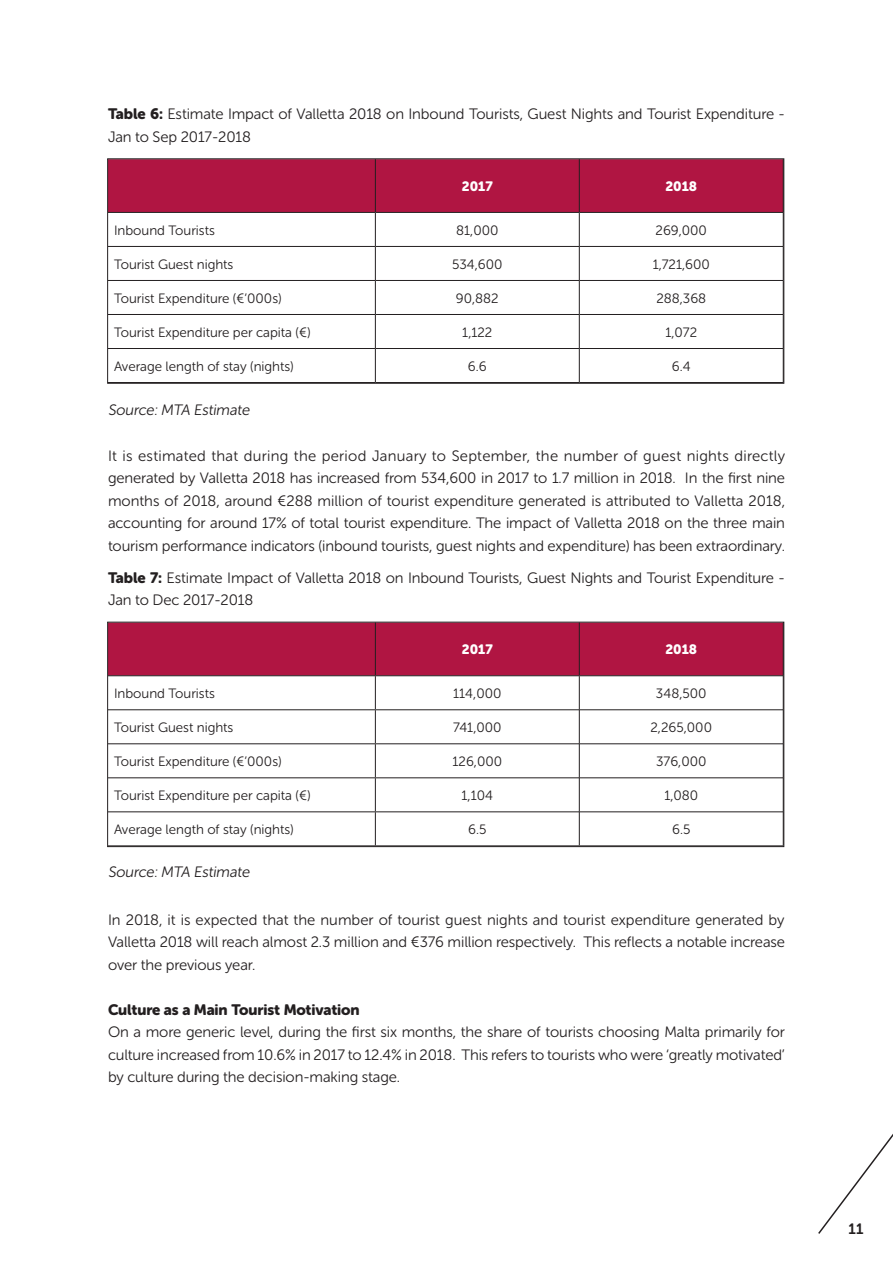
<style>
.page{position:relative;width:893px;height:1263px;background:#fff}
.page>*{position:absolute;margin:0;border:0;box-sizing:border-box;transform-origin:0 0}
.t1{font:15px/22.5px "Museo Sans Rounded 300";letter-spacing:-.01em;color:#231f20;text-align:justify}
.t2{font:15px "Museo Sans Rounded 900";letter-spacing:-.01em;color:#231f20}
.t3{font:15px "Museo Sans Rounded 700";color:#231f20}
.t4{font:13.5px "Museo Sans Rounded 300";color:#231f20}
.t5{font:13.5px "Museo Sans Rounded 900";color:#fff}
.s1{font-family:"Museo Sans Rounded 900"}
</style>
<div class="page">
<svg style="left:818px;top:1134px;width:75px;height:100px"></svg>
<div style="left:109px;top:160px;width:673px;height:52px;background:#b01542"></div>
<svg style="left:109px;top:213px;width:673px;height:169px"></svg>
<hr style="left:108px;top:246px;width:267px;height:1px;background:#231f20">
<hr style="left:375px;top:246px;width:204px;height:1px;background:#231f20">
<hr style="left:579px;top:246px;width:204px;height:1px;background:#231f20">
<hr style="left:108px;top:280px;width:267px;height:1px;background:#231f20">
<hr style="left:375px;top:280px;width:204px;height:1px;background:#231f20">
<hr style="left:579px;top:280px;width:204px;height:1px;background:#231f20">
<hr style="left:108px;top:314px;width:267px;height:1px;background:#231f20">
<hr style="left:375px;top:314px;width:204px;height:1px;background:#231f20">
<hr style="left:579px;top:314px;width:204px;height:1px;background:#231f20">
<hr style="left:108px;top:348px;width:267px;height:1px;background:#231f20">
<hr style="left:375px;top:348px;width:204px;height:1px;background:#231f20">
<hr style="left:579px;top:348px;width:204px;height:1px;background:#231f20">
<hr style="left:579px;top:159px;width:1px;height:53px;background:#231f20">
<hr style="left:579px;top:213px;width:1px;height:33px;background:#231f20">
<hr style="left:579px;top:246px;width:1px;height:34px;background:#231f20">
<hr style="left:579px;top:280px;width:1px;height:34px;background:#231f20">
<hr style="left:579px;top:314px;width:1px;height:34px;background:#231f20">
<hr style="left:579px;top:348px;width:1px;height:34px;background:#231f20">
<hr style="left:108px;top:212px;width:267px;height:1px;background:#231f20">
<hr style="left:375px;top:212px;width:204px;height:1px;background:#231f20">
<hr style="left:579px;top:212px;width:204px;height:1px;background:#231f20">
<hr style="left:375px;top:159px;width:1px;height:53px;background:#231f20">
<hr style="left:375px;top:213px;width:1px;height:33px;background:#231f20">
<hr style="left:375px;top:247px;width:1px;height:33px;background:#231f20">
<hr style="left:375px;top:281px;width:1px;height:33px;background:#231f20">
<hr style="left:375px;top:315px;width:1px;height:33px;background:#231f20">
<hr style="left:375px;top:349px;width:1px;height:33px;background:#231f20">
<div style="left:107px;top:158px;width:677px;height:226px;border:1px solid #231f20"></div>
<div style="left:109px;top:624px;width:673px;height:51px;background:#b01542"></div>
<svg style="left:109px;top:676px;width:673px;height:169px"></svg>
<hr style="left:108px;top:709px;width:267px;height:1px;background:#231f20">
<hr style="left:375px;top:709px;width:204px;height:1px;background:#231f20">
<hr style="left:579px;top:709px;width:204px;height:1px;background:#231f20">
<hr style="left:108px;top:743px;width:267px;height:1px;background:#231f20">
<hr style="left:375px;top:743px;width:204px;height:1px;background:#231f20">
<hr style="left:579px;top:743px;width:204px;height:1px;background:#231f20">
<hr style="left:108px;top:777px;width:267px;height:1px;background:#231f20">
<hr style="left:375px;top:777px;width:204px;height:1px;background:#231f20">
<hr style="left:579px;top:777px;width:204px;height:1px;background:#231f20">
<hr style="left:108px;top:811px;width:267px;height:1px;background:#231f20">
<hr style="left:375px;top:811px;width:204px;height:1px;background:#231f20">
<hr style="left:579px;top:811px;width:204px;height:1px;background:#231f20">
<hr style="left:579px;top:622px;width:1px;height:53px;background:#231f20">
<hr style="left:579px;top:676px;width:1px;height:34px;background:#231f20">
<hr style="left:579px;top:710px;width:1px;height:34px;background:#231f20">
<hr style="left:579px;top:744px;width:1px;height:34px;background:#231f20">
<hr style="left:579px;top:778px;width:1px;height:34px;background:#231f20">
<hr style="left:579px;top:812px;width:1px;height:33px;background:#231f20">
<hr style="left:108px;top:675px;width:267px;height:1px;background:#231f20">
<hr style="left:375px;top:675px;width:204px;height:1px;background:#231f20">
<hr style="left:579px;top:675px;width:204px;height:1px;background:#231f20">
<hr style="left:375px;top:622px;width:1px;height:53px;background:#231f20">
<hr style="left:375px;top:676px;width:1px;height:33px;background:#231f20">
<hr style="left:375px;top:710px;width:1px;height:33px;background:#231f20">
<hr style="left:375px;top:744px;width:1px;height:33px;background:#231f20">
<hr style="left:375px;top:778px;width:1px;height:33px;background:#231f20">
<hr style="left:375px;top:812px;width:1px;height:33px;background:#231f20">
<div style="left:107px;top:622px;width:677px;height:225px;border:1px solid #231f20"></div>
<p class="t1" style="left:108px;top:103px;width:678px"><span class="s1">Table 6:</span> Estimate Impact of Valletta 2018 on Inbound Tourists, Guest Nights and Tourist Expenditure -<br>Jan to Sep 2017-2018</p>
<p class="t5" style="left:462px;top:178px;width:32px">2017</p>
<p class="t5" style="left:665px;top:178px;width:33px">2018</p>
<p class="t4" style="left:114px;top:223px;width:102px">Inbound Tourists</p>
<p class="t4" style="left:456px;top:223px;width:44px">81,000</p>
<p class="t4" style="left:656px;top:223px;width:53px">269,000</p>
<p class="t4" style="left:114px;top:257px;width:121px">Tourist Guest nights</p>
<p class="t4" style="left:452px;top:257px;width:52px">534,600</p>
<p class="t4" style="left:653px;top:257px;width:59px">1,721,600</p>
<p class="t4" style="left:114px;top:291px;width:169px">Tourist Expenditure (€’000s)</p>
<p class="t4" style="left:456px;top:291px;width:44px">90,882</p>
<p class="t4" style="left:656px;top:291px;width:51px">288,368</p>
<p class="t4" style="left:114px;top:325px;width:198px">Tourist Expenditure per capita (€)</p>
<p class="t4" style="left:462px;top:325px;width:32px">1,122</p>
<p class="t4" style="left:665px;top:325px;width:33px">1,072</p>
<p class="t4" style="left:114px;top:359px;width:181px">Average length of stay (nights)</p>
<p class="t4" style="left:468px;top:359px;width:20px">6.6</p>
<p class="t4" style="left:672px;top:359px;width:20px">6.4</p>
<p class="t1" style="left:108px;top:398px;width:145px">Source: MTA Estimate</p>
<p class="t1" style="left:108px;top:444px;width:679px">It is estimated that during the period January to September, the number of guest nights directly generated by Valletta 2018 has increased from 534,600 in 2017 to 1.7 million in 2018. In the first nine months of 2018, around €288 million of tourist expenditure generated is attributed to Valletta 2018, accounting for around 17% of total tourist expenditure. The impact of Valletta 2018 on the three main tourism performance indicators (inbound tourists, guest nights and expenditure) has been extraordinary.</p>
<p class="t1" style="left:108px;top:566px;width:678px"><span class="s1">Table 7:</span> Estimate Impact of Valletta 2018 on Inbound Tourists, Guest Nights and Tourist Expenditure -<br>Jan to Dec 2017-2018</p>
<p class="t5" style="left:462px;top:642px;width:32px">2017</p>
<p class="t5" style="left:665px;top:642px;width:33px">2018</p>
<p class="t4" style="left:114px;top:686px;width:102px">Inbound Tourists</p>
<p class="t4" style="left:453px;top:686px;width:50px">114,000</p>
<p class="t4" style="left:656px;top:686px;width:52px">348,500</p>
<p class="t4" style="left:114px;top:720px;width:121px">Tourist Guest nights</p>
<p class="t4" style="left:453px;top:720px;width:50px">741,000</p>
<p class="t4" style="left:650px;top:720px;width:63px">2,265,000</p>
<p class="t4" style="left:114px;top:754px;width:169px">Tourist Expenditure (€’000s)</p>
<p class="t4" style="left:453px;top:754px;width:51px">126,000</p>
<p class="t4" style="left:656px;top:754px;width:52px">376,000</p>
<p class="t4" style="left:114px;top:788px;width:198px">Tourist Expenditure per capita (€)</p>
<p class="t4" style="left:462px;top:788px;width:33px">1,104</p>
<p class="t4" style="left:664px;top:788px;width:35px">1,080</p>
<p class="t4" style="left:114px;top:822px;width:181px">Average length of stay (nights)</p>
<p class="t4" style="left:468px;top:822px;width:20px">6.5</p>
<p class="t4" style="left:672px;top:822px;width:20px">6.5</p>
<p class="t1" style="left:108px;top:861px;width:145px">Source: MTA Estimate</p>
<p class="t1" style="left:108px;top:908px;width:678px">In 2018, it is expected that the number of tourist guest nights and tourist expenditure generated by Valletta 2018 will reach almost 2.3 million and €376 million respectively. This reflects a notable increase over the previous year.</p>
<p class="t2" style="left:108px;top:1001px;width:253px">Culture as a Main Tourist Motivation</p>
<p class="t1" style="left:108px;top:1021px;width:678px">On a more generic level, during the first six months, the share of tourists choosing Malta primarily for culture increased from 10.6% in 2017 to 12.4% in 2018. This refers to tourists who were ‘greatly motivated’ by culture during the decision-making stage.</p>
<p class="t3" style="left:849px;top:1220px;width:16px">11</p>
</div>
